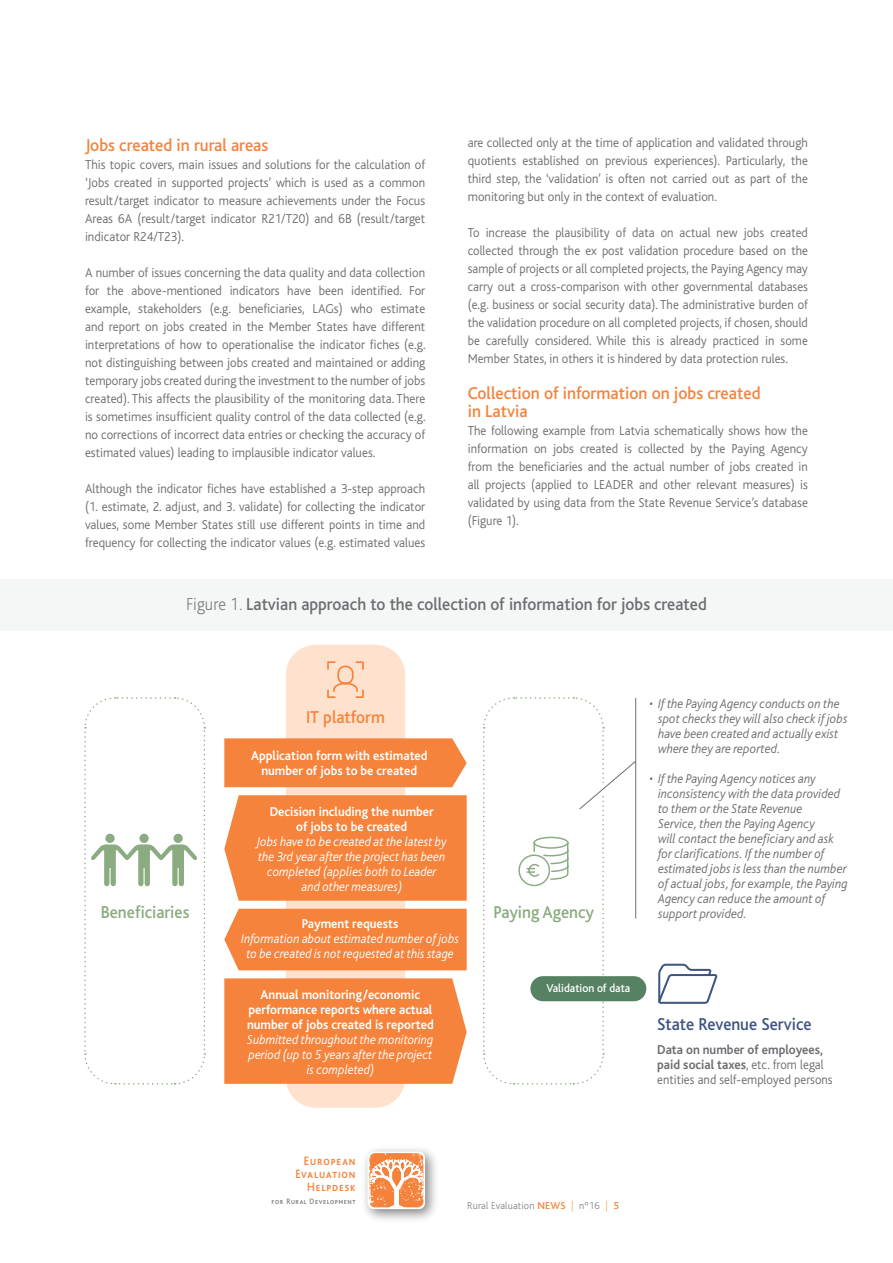
<style>
.page{position:relative;width:893px;height:1263px;background:#fff}
.page>*{position:absolute;margin:0;border:0;box-sizing:border-box;transform-origin:0 0}
.t1{font:500 18px/18px "Bliss";color:#f5833c;scale:.95 1}
.t2{font:500 18px "Bliss";color:#6d6e71;scale:.94 1}
.t3{font:500 18px "Bliss";color:#8bab80;scale:.94 1}
.t4{font:500 18px "Bliss";color:#3e5481;scale:.94 1}
.t5{font:500 18px "Bliss";color:#f5833c;scale:.94 1}
.t6{font:300 13.5px/18px "Bliss";color:#6d6e71;text-align:justify;scale:.95 1}
.t7{font:300 13.5px/18px "Bliss";color:#6d6e71;text-align:justify;scale:.94 1}
.t8{font:italic 300 13.5px/15px "Bliss";color:#6d6e71;scale:.95 1}
.t9{font:italic 300 13.5px/15px "Bliss";color:#fff;text-align:center;scale:.94 1}
.t10{font:700 13.5px/15px "Bliss";color:#fff;text-align:center;scale:.94 1}
.t11{font:500 12.6px/13.2px "Bliss Caps";letter-spacing:.08em;color:#f5823b;text-align:right;scale:.9 1}
.t12{font:500 12px "Bliss";color:#fff;scale:.94 1}
.t13{font:200 10.5px "Bliss";letter-spacing:.015em;color:#6d6e71}
.t14{font:500 8.25px "Bliss Caps";letter-spacing:.08em;color:#808284;scale:.9 1}
.s1{font-weight:200}
.s2{font-weight:700}
.s3{font-weight:500;color:#f5833c}
.s4{color:#f5833c}
</style>
<div class="page">
<img style="left:364px;top:1148px;width:72px;height:72px">
<svg style="left:368px;top:1151px;width:57px;height:58px"></svg>
<svg style="left:369px;top:1153px;width:55px;height:54px"></svg>
<div style="left:286px;top:645px;width:119px;height:463px;background:#fee2ce;border-radius:30px"></div>
<div style="left:0;top:579px;width:893px;height:51px;background:#f5f6f6"></div>
<div style="left:224px;top:795px;width:243px;height:106px;background:#f5833c"></div>
<div style="left:224px;top:978px;width:243px;height:106px;background:#f5833c"></div>
<div style="left:224px;top:738px;width:243px;height:49px;background:#f5833c"></div>
<div style="left:224px;top:909px;width:243px;height:61px;background:#f5833c"></div>
<div style="left:530px;top:976px;width:116px;height:25px;background:#568263;border-radius:13px"></div>
<svg style="left:84px;top:697px;width:122px;height:388px"></svg>
<svg style="left:483px;top:697px;width:154px;height:388px"></svg>
<svg style="left:658px;top:964px;width:59px;height:40px"></svg>
<svg style="left:327px;top:661px;width:37px;height:37px"></svg>
<h1 class="t1" style="left:85px;top:136px;width:195px">Jobs created in rural areas</h1>
<p class="t6" style="left:85px;top:156px;width:360px">This topic covers, main issues and solutions for the calculation of ‘Jobs created in supported projects’ which is used as a common result/target indicator to measure achievements under the Focus Areas 6A (result/target indicator R21/T20) and 6B (result/target indicator R24/T23).</p>
<p class="t6" style="left:85px;top:264px;width:360px">A number of issues concerning the data quality and data collection for the above-mentioned indicators have been identified. For example, stakeholders (e.g. beneficiaries, LAGs) who estimate and report on jobs created in the Member States have different interpretations of how to operationalise the indicator fiches (e.g. not distinguishing between jobs created and maintained or adding temporary jobs created during the investment to the number of jobs created). This affects the plausibility of the monitoring data. There is sometimes insufficient quality control of the data collected (e.g. no corrections of incorrect data entries or checking the accuracy of estimated values) leading to implausible indicator values.</p>
<p class="t6" style="left:85px;top:480px;width:360px">Although the indicator fiches have established a 3-step approach (1. estimate, 2. adjust, and 3. validate) for collecting the indicator values, some Member States still use different points in time and frequency for collecting the indicator values (e.g. estimated values</p>
<p class="t6" style="left:468px;top:134px;width:360px">are collected only at the time of application and validated through quotients established on previous experiences). Particularly, the third step, the ‘validation’ is often not carried out as part of the monitoring but only in the context of evaluation.</p>
<p class="t7" style="left:468px;top:224px;width:363px">To increase the plausibility of data on actual new jobs created collected through the ex post validation procedure based on the sample of projects or all completed projects, the Paying Agency may carry out a cross-comparison with other governmental databases (e.g. business or social security data). The administrative burden of the validation procedure on all completed projects, if chosen, should be carefully considered. While this is already practiced in some Member States, in others it is hindered by data protection rules.</p>
<h1 class="t1" style="left:468px;top:385px;width:310px">Collection of information on jobs created in Latvia</h1>
<p class="t6" style="left:468px;top:422px;width:360px">The following example from Latvia schematically shows how the information on jobs created is collected by the Paying Agency from the beneficiaries and the actual number of jobs created in all projects (applied to LEADER and other relevant measures) is validated by using data from the State Revenue Service’s database (Figure 1).</p>
<h1 class="t2" style="left:186px;top:594px;width:555px"><span class="s1">Figure 1.</span> Latvian approach to the collection of information for jobs created</h1>
<h1 class="t5" style="left:306px;top:708px;width:85px">IT platform</h1>
<p class="t10" style="left:251px;top:748px;width:189px">Application form with estimated number of jobs to be created</p>
<p class="t10" style="left:270px;top:805px;width:176px">Decision including the number of jobs to be created</p>
<p class="t9" style="left:257px;top:835px;width:203px">Jobs have to be created at the latest by the 3rd year after the project has been completed (applies both to Leader and other measures)</p>
<h1 class="t3" style="left:101px;top:903px;width:96px">Beneficiaries</h1>
<h1 class="t3" style="left:493px;top:903px;width:109px">Paying Agency</h1>
<p class="t10" style="left:302px;top:916px;width:104px">Payment requests</p>
<p class="t9" style="left:241px;top:931px;width:233px">Information about estimated number of jobs to be created is not requested at this stage</p>
<p class="t10" style="left:247px;top:987px;width:200px">Annual monitoring/economic performance reports where actual number of jobs created is reported</p>
<p class="t9" style="left:247px;top:1032px;width:200px">Submitted throughout the monitoring period (up to 5 years after the project is completed)</p>
<p class="t12" style="left:546px;top:982px;width:91px">Validation of data</p>
<p class="t8" style="left:658px;top:697px;width:201px;text-indent:-9px">• If the Paying Agency conducts on the spot checks they will also check if jobs have been created and actually exist where they are reported.</p>
<p class="t8" style="left:658px;top:772px;width:201px;text-indent:-9px">• If the Paying Agency notices any inconsistency with the data provided to them or the State Revenue<br>Service, then the Paying Agency<br>will contact the beneficiary and ask for clarifications. If the number of estimated jobs is less than the number of actual jobs, for example, the Paying<br>Agency can reduce the amount of support provided.</p>
<h1 class="t4" style="left:657px;top:1015px;width:166px">State Revenue Service</h1>
<p class="t7" style="left:657px;top:1042px;width:188px;line-height:15px;text-align:left"><span class="s2">Data on number of employees, paid social taxes</span>, etc. from legal entities and self-employed persons</p>
<p class="t11" style="left:295px;top:1154px;width:68px">European<br>Evaluation<br>Helpdesk</p>
<p class="t14" style="left:272px;top:1197px;width:95px">for Rural Development</p>
<p class="t13" style="left:467px;top:1200px;width:153px">Rural Evaluation <span class="s3">NEWS</span> <span class="s4">|</span> n°16 <span class="s4">|</span> <span class="s3">5</span></p>
</div>
